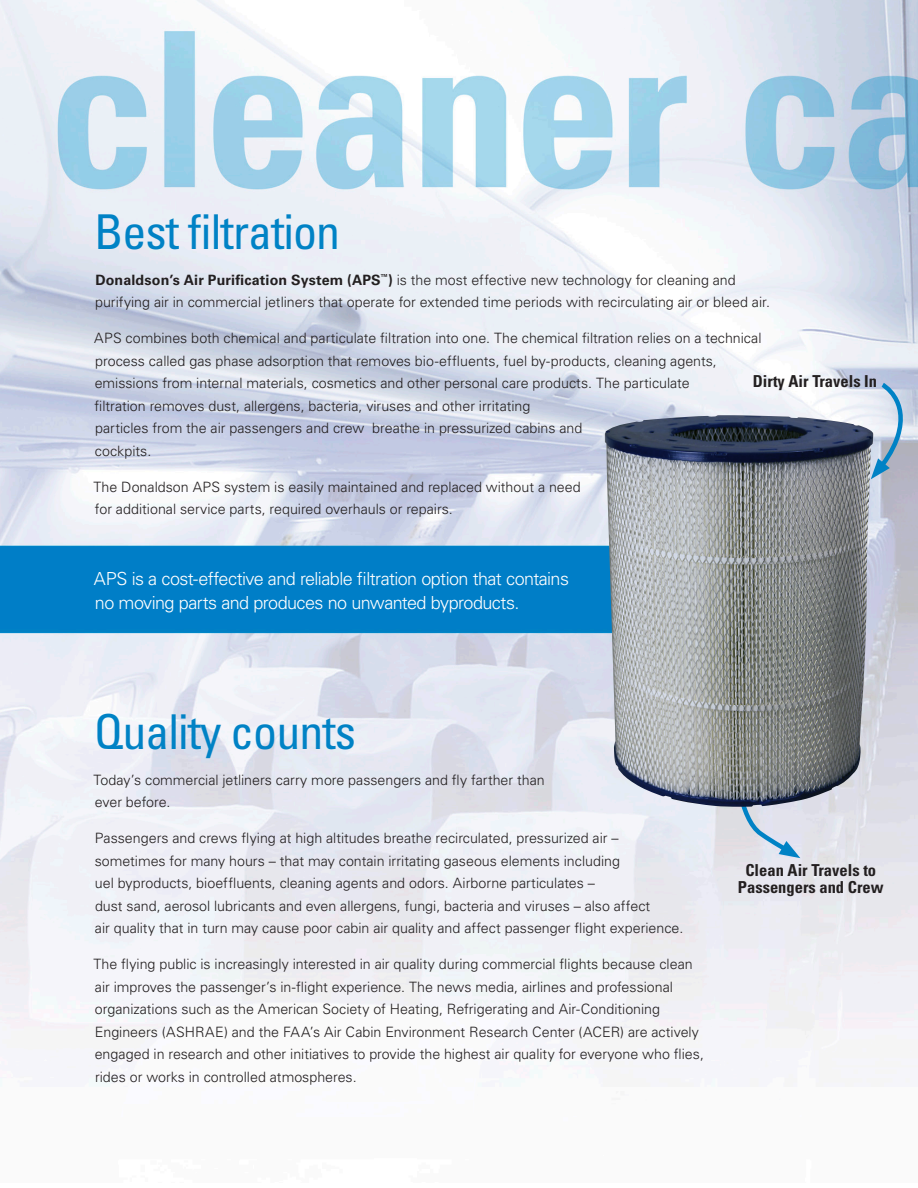
<style>
.page{position:relative;width:918px;height:1188px;background:#fff}
.page>*{position:absolute;margin:0;border:0;box-sizing:border-box;transform-origin:0 0}
.main_body_pms7545{font:condensed 48px "Univers LT Std";letter-spacing:-.02em;color:#0082c5}
.main_body_pms7545-2{font:300 18px/24px "Univers LT Std";letter-spacing:-.03em;color:#fff}
.Caption_U57_08_10{font:700 condensed 16.5px/16.5px "Univers LT Std";color:#231f20;text-align:center}
.main_body_pms7545-3{font:300 14.25px/22.5px "Univers LT Std";color:#231f20}
.s1{font-weight:700}
</style>
<div class="page">
<img style="left:0;top:0;width:918px;height:1087px">
<svg style="left:732px;top:807px;width:68px;height:51px"></svg>
<img style="left:605px;top:415px;width:268px;height:392px">
<svg style="left:871px;top:380px;width:38px;height:99px"></svg>
<p class="main_body_pms7545" style="left:94px;top:201px;width:248px">Best filtration</p>
<p class="main_body_pms7545-3" style="left:95px;top:268px;width:676px"><span class="s1">Donaldson’s Air Purification System (APS</span><sup>™</sup><span class="s1">)</span> is the most effective new technology for cleaning and purifying air in commercial jetliners that operate for extended time periods with recirculating air or bleed air.</p>
<p class="main_body_pms7545-3" style="left:94px;top:327px;width:669px">APS combines both chemical and particulate filtration into one. The chemical filtration relies on a technical process called gas phase adsorption that removes bio-effluents, fuel by-products, cleaning agents, emissions from internal materials, cosmetics and other personal care products. The particulate<br>filtration removes dust, allergens, bacteria, viruses and other irritating<br>particles from the air passengers and crew breathe in pressurized cabins and<br>cockpits.</p>
<p class="main_body_pms7545-3" style="left:93px;top:475px;width:489px">The Donaldson APS system is easily maintained and replaced without a need for additional service parts, required overhauls or repairs.</p>
<p class="Caption_U57_08_10" style="left:753px;top:373px;width:126px">Dirty Air Travels In</p>
<p class="main_body_pms7545-2" style="left:94px;top:567px;width:477px">APS is a cost-effective and reliable filtration option that contains no moving parts and produces no unwanted byproducts.</p>
<p class="main_body_pms7545" style="left:94px;top:701px;width:264px">Quality counts</p>
<p class="main_body_pms7545-3" style="left:93px;top:768px;width:453px">Today’s commercial jetliners carry more passengers and fly farther than ever before.</p>
<p class="main_body_pms7545-3" style="left:95px;top:827px;width:590px">Passengers and crews flying at high altitudes breathe recirculated, pressurized air – sometimes for many hours – that may contain irritating gaseous elements including<br>uel byproducts, bioeffluents, cleaning agents and odors. Airborne particulates –<br>dust sand, aerosol lubricants and even allergens, fungi, bacteria and viruses – also affect<br>air quality that in turn may cause poor cabin air quality and affect passenger flight experience.</p>
<p class="main_body_pms7545-3" style="left:93px;top:953px;width:612px">The flying public is increasingly interested in air quality during commercial flights because clean air improves the passenger’s in-flight experience. The news media, airlines and professional organizations such as the American Society of Heating, Refrigerating and Air-Conditioning Engineers (ASHRAE) and the FAA’s Air Cabin Environment Research Center (ACER) are actively engaged in research and other initiatives to provide the highest air quality for everyone who flies, rides or works in controlled atmospheres.</p>
<p class="Caption_U57_08_10" style="left:738px;top:862px;width:147px">Clean Air Travels to<br>Passengers and Crew</p>
</div>
